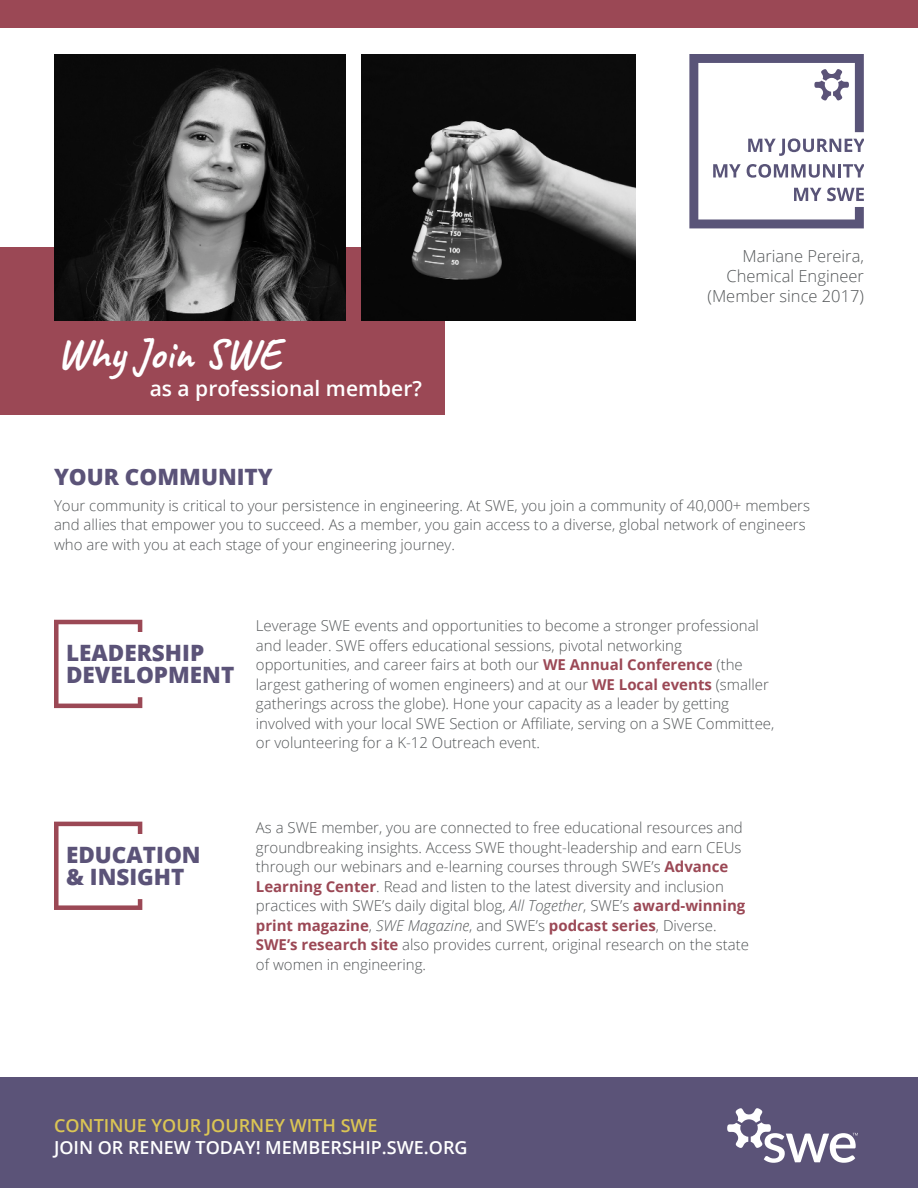
<style>
.page{position:relative;width:918px;height:1188px;background:#fff}
.page>*{position:absolute;margin:0;border:0;box-sizing:border-box;transform-origin:0 0}
.t1{font:700 43.5px "Caveat";color:#fff}
.t2{font:800 22.5px/22.5px "Open Sans";color:#5b5378}
.t3{font:600 21px "Open Sans";color:#fff}
.t4{font:600 18px "Open Sans";color:#fff}
.t5{font:600 18px "Open Sans";color:#dbc554}
.t6{font:300 16.5px/19.8px "Open Sans";color:#545759;text-align:right}
.t7{font:300 15px/19.5px "Open Sans";color:#545759}
.s1{font-weight:700;color:#9b4855}
.s2{font-style:italic}
</style>
<div class="page">
<div style="left:0;top:1078px;width:918px;height:110px;background:#5b5378"></div>
<div style="left:0;top:247px;width:445px;height:168px;background:#9b4855"></div>
<svg style="left:689px;top:54px;width:175px;height:174px"></svg>
<img style="left:54px;top:54px;width:292px;height:266px">
<img style="left:361px;top:54px;width:274px;height:266px">
<svg style="left:727px;top:1108px;width:131px;height:55px"></svg>
<div style="left:0;top:0;width:918px;height:28px;background:#9b4855"></div>
<svg style="left:54px;top:620px;width:88px;height:88px"></svg>
<div style="left:70px;top:632px;width:203px;height:65px;background:#fff"></div>
<svg style="left:54px;top:822px;width:88px;height:88px"></svg>
<div style="left:70px;top:834px;width:203px;height:65px;background:#fff"></div>
<h1 class="t1" style="left:57px;top:326px;width:226px">Why Join SWE</h1>
<h3 class="t3" style="left:150px;top:380px;width:274px">as a professional member?</h3>
<p class="t6" style="left:708px;top:248px;width:158px">Mariane Pereira,<br>Chemical Engineer (Member since 2017)</p>
<h2 class="t2" style="left:54px;top:467px;width:220px">YOUR COMMUNITY</h2>
<p class="t7" style="left:54px;top:497px;width:758px">Your community is critical to your persistence in engineering. At SWE, you join a community of 40,000+ members and allies that empower you to succeed. As a member, you gain access to a diverse, global network of engineers who are with you at each stage of your engineering journey.</p>
<h2 class="t2" style="left:66px;top:643px;width:170px">LEADERSHIP<br>DEVELOPMENT</h2>
<p class="t7" style="left:256px;top:618px;width:520px">Leverage SWE events and opportunities to become a stronger professional and leader. SWE offers educational sessions, pivotal networking opportunities, and career fairs at both our <span class="s1">WE Annual Conference</span> (the largest gathering of women engineers) and at our <span class="s1">WE Local events</span> (smaller gatherings across the globe). Hone your capacity as a leader by getting involved with your local SWE Section or Affiliate, serving on a SWE Committee, or volunteering for a K-12 Outreach event.</p>
<h2 class="t2" style="left:66px;top:845px;width:136px">EDUCATION &amp; INSIGHT</h2>
<p class="t7" style="left:256px;top:819px;width:495px">As a SWE member, you are connected to free educational resources and groundbreaking insights. Access SWE thought-leadership and earn CEUs through our webinars and e-learning courses through SWE’s <span class="s1">Advance Learning Center</span>. Read and listen to the latest diversity and inclusion practices with SWE’s daily digital blog, <span class="s2">All Together</span>, SWE’s <span class="s1">award-winning print magazine</span>, <span class="s2">SWE Magazine</span>, and SWE’s <span class="s1">podcast series</span>, Diverse.<br><span class="s1">SWE’s research site</span> also provides current, original research on the state of women in engineering.</p>
<p class="t5" style="left:54px;top:1118px;width:325px">CONTINUE YOUR JOURNEY WITH SWE</p>
<p class="t4" style="left:54px;top:1140px;width:415px">JOIN OR RENEW TODAY! MEMBERSHIP.SWE.ORG</p>
</div>
